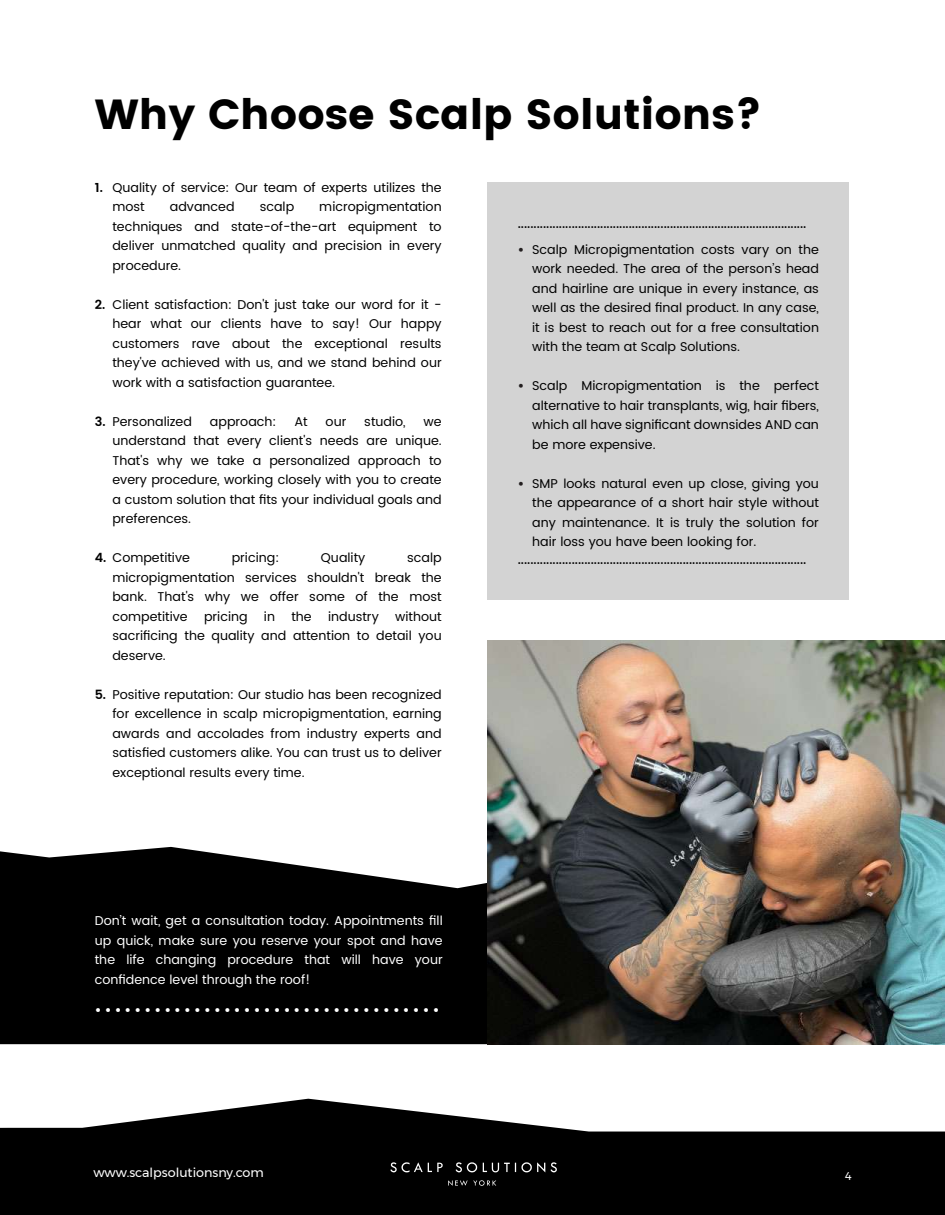
<style>
.page{position:relative;width:945px;height:1215px;background:#fff}
.page>*{position:absolute;margin:0;border:0;box-sizing:border-box;transform-origin:0 0}
.t1{font:700 42px "Poppins";color:#000}
.t2{font:500 28.5px "Poppins";color:#fff}
.t3{font:500 13.5px "Poppins";color:#000}
.t4{font:12.75px/19.5px "Poppins";color:#000;text-align:justify}
.t5{font:12.75px/19.5px "Poppins";color:#fff;text-align:justify}
.t6{font:12.75px "Montserrat";color:#fff}
.t7{font:600 12.75px "Poppins";color:#000}
.t8{font:700 12.75px "Poppins";color:#231f20}
.t9{font:11.25px "Montserrat";color:#fff}
</style>
<div class="page">
<svg style="left:0;top:1099px;width:945px;height:116px;fill:#000"></svg>
<div style="left:487px;top:182px;width:361px;height:418px;background:#d3d3d3"></div>
<svg style="left:0;top:847px;width:487px;height:197px;background:#151515"></svg>
<svg style="left:456px;top:1162px;width:21px;height:10px"></svg>
<svg style="left:551px;top:1162px;width:6px;height:10px"></svg>
<svg style="left:390px;top:1162px;width:53px;height:10px"></svg>
<svg style="left:483px;top:1162px;width:62px;height:10px"></svg>
<svg style="left:448px;top:1180px;width:48px;height:6px"></svg>
<img style="left:487px;top:640px;width:458px;height:404px">
<h1 class="t1" style="left:95px;top:90px;width:669px">Why Choose Scalp Solutions?</h1>
<p class="t4" style="left:112px;top:178px;width:331px">Quality of service: Our team of experts utilizes the most</p>
<p class="t7" style="left:95px;top:178px;width:10px">1.</p>
<p class="t4" style="left:112px;top:198px;width:331px;text-indent:207px">micropigmentation techniques and state-of-the-art equipment to deliver unmatched quality and precision in every procedure.</p>
<p class="t4" style="left:112px;top:295px;width:331px">Client satisfaction: Don't just take our word for it - hear what our clients have to say! Our happy customers rave about the exceptional results they've achieved with us, and we stand behind our work with a satisfaction guarantee.</p>
<p class="t4" style="left:112px;top:412px;width:81px">Personalized</p>
<p class="t4" style="left:210px;top:412px;width:68px">approach:</p>
<p class="t4" style="left:294px;top:412px;width:15px">At</p>
<p class="t4" style="left:326px;top:412px;width:22px">our</p>
<p class="t4" style="left:364px;top:412px;width:43px">studio,</p>
<p class="t4" style="left:170px;top:198px;width:66px">advanced</p>
<p class="t4" style="left:260px;top:198px;width:36px">scalp</p>
<p class="t7" style="left:95px;top:295px;width:12px">2.</p>
<p class="t7" style="left:95px;top:412px;width:12px">3.</p>
<p class="t4" style="left:112px;top:412px;width:331px;text-indent:311px">we understand that every client's needs are unique.<br>That's why we take a personalized approach to every procedure, working closely with you to create a custom solution that fits your individual goals and preferences.</p>
<p class="t4" style="left:112px;top:549px;width:79px">Competitive</p>
<p class="t4" style="left:232px;top:549px;width:49px">pricing:</p>
<p class="t4" style="left:321px;top:549px;width:46px">Quality</p>
<p class="t4" style="left:112px;top:549px;width:331px;text-indent:295px">scalp micropigmentation services shouldn't break the bank. That's why we offer some of the most competitive</p>
<p class="t7" style="left:95px;top:548px;width:13px">4.</p>
<p class="t4" style="left:112px;top:607px;width:331px;text-indent:283px">without sacrificing the quality and attention to detail you deserve.</p>
<p class="t4" style="left:112px;top:685px;width:331px">Positive reputation: Our studio has been recognized for excellence in scalp micropigmentation, earning awards and accolades from industry experts and satisfied customers alike. You can trust us to deliver exceptional results every time.</p>
<p class="t4" style="left:204px;top:607px;width:45px">pricing</p>
<p class="t4" style="left:264px;top:607px;width:13px">in</p>
<p class="t4" style="left:291px;top:607px;width:22px">the</p>
<p class="t4" style="left:328px;top:607px;width:52px">industry</p>
<p class="t7" style="left:95px;top:685px;width:13px">5.</p>
<p class="t5" style="left:95px;top:911px;width:349px">Don’t wait, get a consultation today. Appointments fill up quick, make sure you reserve your spot and have the life changing procedure that will have your confidence level through the roof!</p>
<h2 class="t2" style="left:95px;top:981px;width:346px">...................................</h2>
<p class="t3" style="left:518px;top:213px;width:290px">...........................................................................................</p>
<p class="t8" style="left:518px;top:242px;width:8px">•</p>
<p class="t8" style="left:518px;top:379px;width:8px">•</p>
<p class="t8" style="left:518px;top:476px;width:8px">•</p>
<p class="t4" style="left:532px;top:240px;width:288px">Scalp Micropigmentation costs vary on the work needed. The area of the person’s head and hairline are unique in every instance, as well as the desired final product. In any case, it is best to reach out for a free consultation with the team at Scalp Solutions.</p>
<p class="t4" style="left:532px;top:377px;width:288px">Scalp Micropigmentation is the perfect alternative to hair transplants, wig, hair fibers, which all have significant downsides AND can be more expensive.</p>
<p class="t4" style="left:532px;top:474px;width:288px">SMP looks natural even up close, giving you the appearance of a short hair style without any maintenance. It is truly the solution for hair loss you have been looking for.</p>
<p class="t3" style="left:518px;top:550px;width:290px">...........................................................................................</p>
<p class="t6" style="left:93px;top:1163px;width:172px">www.scalpsolutionsny.com</p>
<p class="t9" style="left:845px;top:1168px;width:8px">4</p>
</div>
